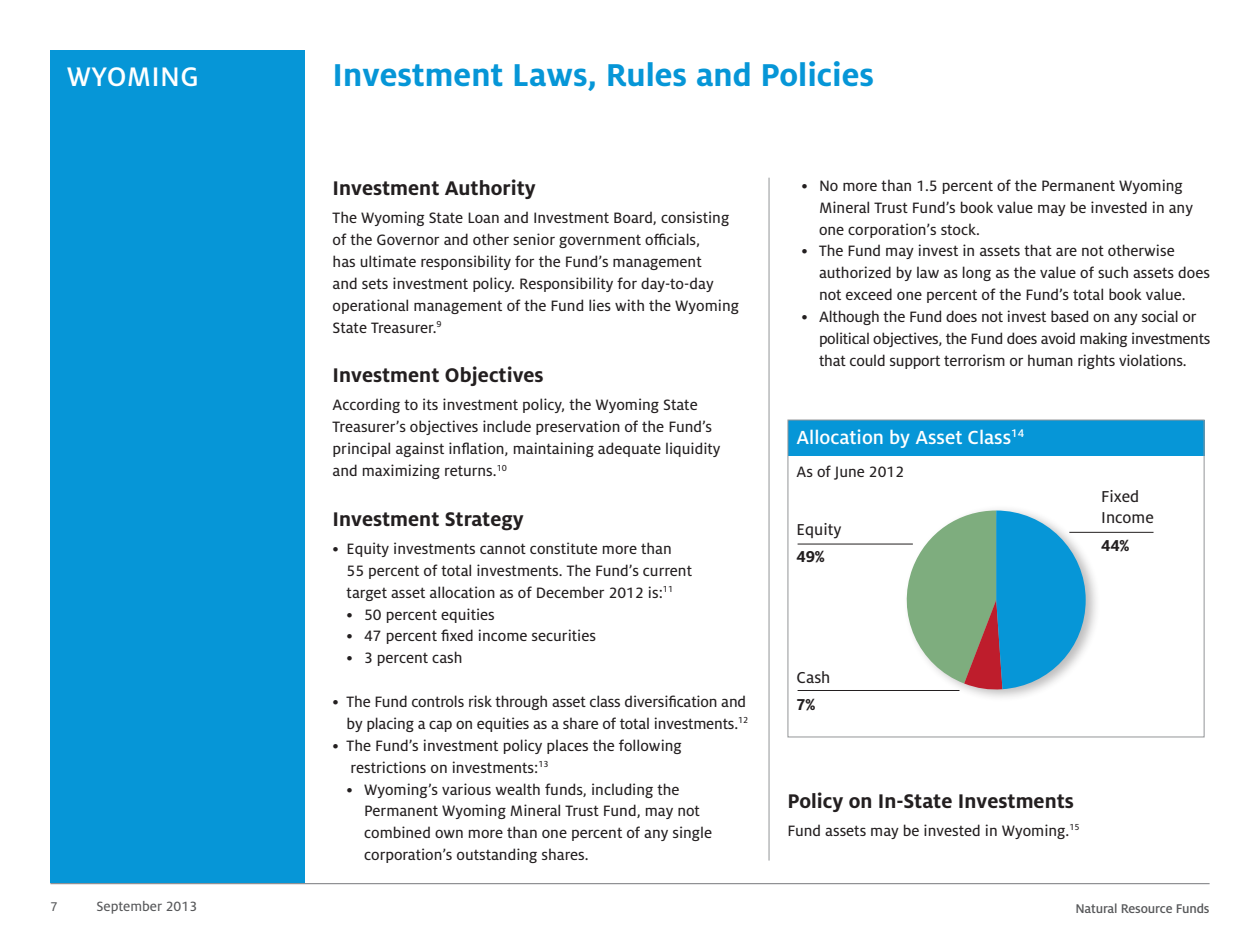
<style>
.page{position:relative;width:1260px;height:945px;background:#fff}
.page>*{position:absolute;margin:0;border:0;box-sizing:border-box;transform-origin:0 0}
.page_head{font:700 35px "Milo OT";color:#0696d7}
.t1{font:500 29.75px "Milo OT";letter-spacing:.01em;color:#fff}
.black_sub_head{font:700 21.88px "Milo OT";color:#231f20}
.blue_box_header_whit{font:500 21px "Milo OT";color:#fff}
.asset_class{font:17.5px/21px "Milo OT Text";color:#231f20}
.asset_class-2{font:700 17.5px "Milo OT";color:#231f20}
.body_and_bullets{font:16.62px/21.9px "Milo OT Text";color:#231f20}
.body_and_bullets_-10{font:16.62px/21.9px "Milo OT Text";letter-spacing:-.01em;color:#231f20;text-align:right}
.t2{font:14.88px "Milo OT Text";color:#57585a}
.t3{font:500 14px "Milo OT";letter-spacing:-.01em;color:#57585a}
.t4{font:14px "Milo OT Text";color:#57585a}
</style>
<div class="page">
<div style="left:50px;top:50px;width:255px;height:833px;background:#0696d7"></div>
<hr style="left:50px;top:883px;width:1160px;height:1px;background:#76787b">
<hr style="left:769px;top:178px;width:1px;height:683px;background:#939598">
<hr style="left:798px;top:690px;width:161px;height:1px;background:#231f20">
<hr style="left:1069px;top:532px;width:85px;height:1px;background:#231f20">
<div style="left:788px;top:420px;width:417px;height:36px;background:#0696d7"></div>
<div style="left:788px;top:420px;width:417px;height:317px;border:1px solid #939598"></div>
<hr style="left:798px;top:544px;width:115px;height:1px;background:#231f20">
<div style="left:904px;top:504px;width:197px;height:198px;background:#231f20;opacity:.3"></div>
<svg style="left:895px;top:511px;width:191px;height:179px"></svg>
<h2 class="t1" style="left:67px;top:60px;width:133px">WYOMING</h2>
<p class="page_head" style="left:333px;top:55px;width:543px">Investment Laws, Rules and Policies</p>
<p class="black_sub_head" style="left:333px;top:176px;width:205px">Investment Authority</p>
<p class="body_and_bullets" style="left:333px;top:207px;width:408px">The Wyoming State Loan and Investment Board, consisting of the Governor and other senior government officials,<br>has ultimate responsibility for the Fund’s management<br>and sets investment policy. Responsibility for day-to-day operational management of the Fund lies with the Wyoming State Treasurer.<sup>9</sup></p>
<p class="black_sub_head" style="left:333px;top:363px;width:213px">Investment Objectives</p>
<p class="body_and_bullets" style="left:333px;top:394px;width:389px">According to its investment policy, the Wyoming State Treasurer’s objectives include preservation of the Fund’s principal against inflation, maintaining adequate liquidity and maximizing returns.<sup>10</sup></p>
<p class="black_sub_head" style="left:333px;top:507px;width:193px">Investment Strategy</p>
<p class="body_and_bullets" style="left:347px;top:538px;width:347px;text-indent:-14px">• Equity investments cannot constitute more than<br>55 percent of total investments. The Fund’s current target asset allocation as of December 2012 is:<sup>11</sup></p>
<p class="body_and_bullets" style="left:347px;top:604px;width:150px">• 50 percent equities</p>
<p class="body_and_bullets" style="left:347px;top:625px;width:251px">• 47 percent fixed income securities</p>
<p class="body_and_bullets" style="left:347px;top:647px;width:117px">• 3 percent cash</p>
<p class="body_and_bullets_-10" style="left:333px;top:691px;width:417px">• The Fund controls risk through asset class diversification and by placing a cap on equities as a share of total investments.<sup>12</sup></p>
<p class="body_and_bullets" style="left:351px;top:735px;width:333px;text-indent:-18px">• The Fund’s investment policy places the following restrictions on investments:<sup>13</sup></p>
<p class="body_and_bullets" style="left:364px;top:779px;width:350px;text-indent:-18px">• Wyoming’s various wealth funds, including the Permanent Wyoming Mineral Trust Fund, may not combined own more than one percent of any single corporation’s outstanding shares.</p>
<p class="body_and_bullets" style="left:819px;top:175px;width:376px;text-indent:-18px">• No more than 1.5 percent of the Permanent Wyoming<br>Mineral Trust Fund’s book value may be invested in any one corporation’s stock.</p>
<p class="body_and_bullets" style="left:819px;top:240px;width:392px;text-indent:-18px">• The Fund may invest in assets that are not otherwise authorized by law as long as the value of such assets does not exceed one percent of the Fund’s total book value.</p>
<p class="body_and_bullets_-10" style="left:819px;top:306px;width:393px;text-align:left;text-indent:-18px">• Although the Fund does not invest based on any social or political objectives, the Fund does avoid making investments that could support terrorism or human rights violations.</p>
<p class="blue_box_header_whit" style="left:797px;top:426px;width:229px">Allocation by Asset Class<sup>14</sup></p>
<p class="body_and_bullets" style="left:797px;top:461px;width:109px">As of June 2012</p>
<p class="asset_class" style="left:797px;top:519px;width:46px">Equity</p>
<p class="asset_class-2" style="left:797px;top:547px;width:29px">49%</p>
<p class="asset_class" style="left:1101px;top:487px;width:54px">Fixed<br>Income</p>
<p class="asset_class-2" style="left:1101px;top:535px;width:29px">44%</p>
<p class="asset_class" style="left:797px;top:667px;width:35px">Cash</p>
<p class="asset_class-2" style="left:797px;top:695px;width:20px">7%</p>
<p class="black_sub_head" style="left:788px;top:788px;width:288px">Policy on In-State Investments</p>
<p class="body_and_bullets" style="left:788px;top:820px;width:294px">Fund assets may be invested in Wyoming.<sup>15</sup></p>
<p class="t4" style="left:50px;top:899px;width:9px">7</p>
<p class="t2" style="left:96px;top:898px;width:102px">September 2013</p>
<p class="t3" style="left:1075px;top:901px;width:136px">Natural Resource Funds</p>
</div>
